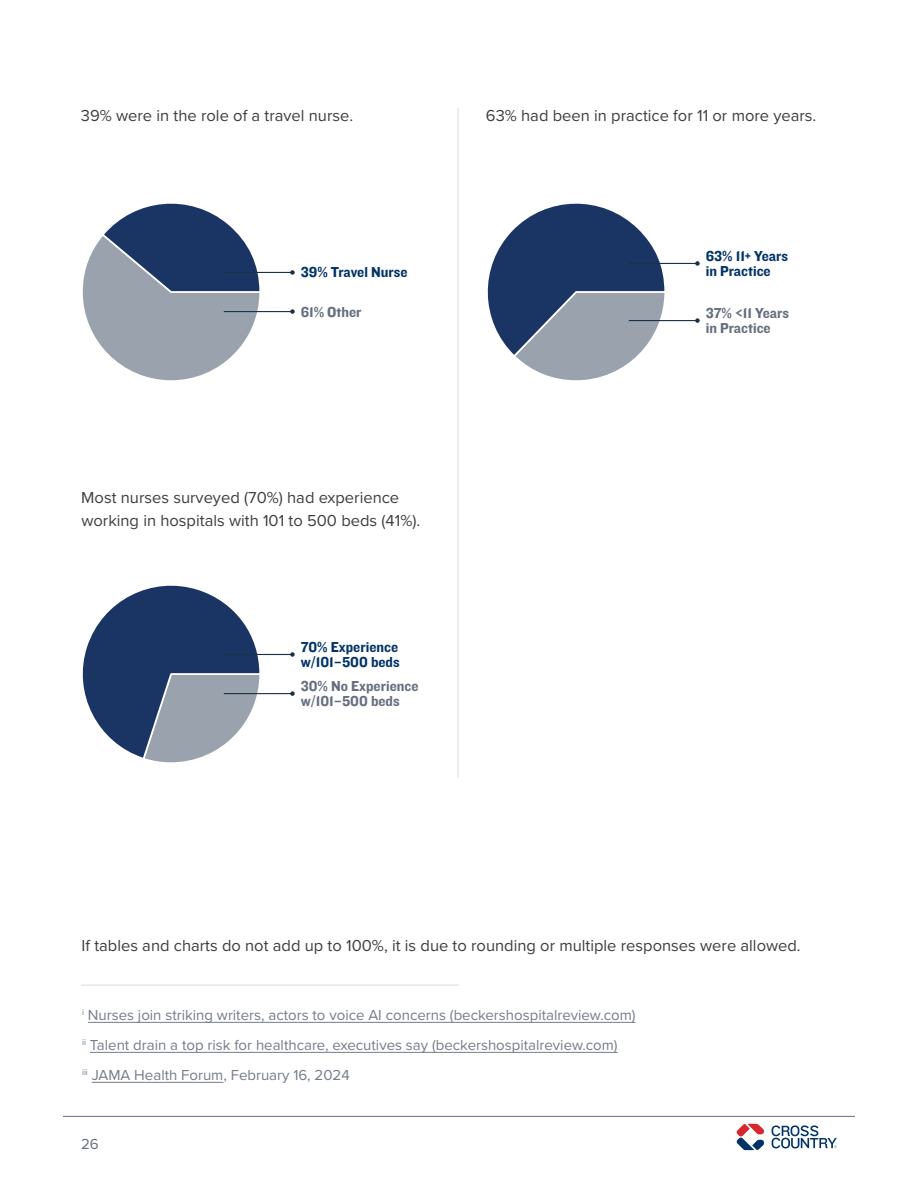
<style>
.page{position:relative;width:918px;height:1188px;background:#fff}
.page>*{position:absolute;margin:0;border:0;box-sizing:border-box;transform-origin:0 0}
.Body_Spacing{font:16.5px/22.5px "Proxima Nova";color:#3e3e3f}
.Body_Spacing-2{font:15px "Proxima Nova";color:#747c8b}
.Chart___label{font:15px/15px "Knockout HTF51 Middleweight";color:#036}
.Chart___label-2{font:15px/15px "Knockout HTF51 Middleweight";color:#656e7e}
.t1{font:15px "Proxima Nova";color:#656e7e}
</style>
<div class="page">
<svg style="left:82px;top:203px;width:179px;height:178px"></svg>
<svg style="left:82px;top:585px;width:179px;height:178px"></svg>
<svg style="left:487px;top:203px;width:179px;height:178px"></svg>
<hr style="left:88px;top:1022px;width:548px;height:1px;background:#747c8b">
<hr style="left:90px;top:1052px;width:528px;height:1px;background:#747c8b">
<hr style="left:92px;top:1082px;width:131px;height:1px;background:#747c8b">
<hr style="left:457px;top:108px;width:2px;height:670px;background:#e6e7e8">
<hr style="left:223px;top:272px;width:69px;height:1px;background:#1a3147">
<svg style="left:290px;top:270px;width:5px;height:5px"></svg>
<hr style="left:224px;top:311px;width:68px;height:1px;background:#1a3147">
<svg style="left:290px;top:309px;width:5px;height:5px"></svg>
<hr style="left:224px;top:654px;width:68px;height:1px;background:#1a3147">
<svg style="left:290px;top:652px;width:5px;height:5px"></svg>
<hr style="left:224px;top:693px;width:68px;height:1px;background:#1a3147">
<svg style="left:290px;top:691px;width:5px;height:5px"></svg>
<hr style="left:629px;top:263px;width:68px;height:1px;background:#1a3147">
<svg style="left:695px;top:261px;width:5px;height:5px"></svg>
<hr style="left:629px;top:320px;width:68px;height:1px;background:#1a3147">
<svg style="left:695px;top:318px;width:5px;height:5px"></svg>
<hr style="left:81px;top:984px;width:378px;height:2px;background:#e6e7e8">
<hr style="left:63px;top:1116px;width:792px;height:1px;background:#656e7e">
<svg style="left:737px;top:1124px;width:27px;height:26px"></svg>
<svg style="left:772px;top:1125px;width:65px;height:23px"></svg>
<p class="Body_Spacing" style="left:81px;top:104px;width:274px">39% were in the role of a travel nurse.</p>
<p class="Chart___label" style="left:301px;top:265px;width:108px">39% Travel Nurse</p>
<p class="Chart___label-2" style="left:301px;top:305px;width:62px">61% Other</p>
<p class="Body_Spacing" style="left:81px;top:486px;width:341px">Most nurses surveyed (70%) had experience working in hospitals with 101 to 500 beds (41%).</p>
<p class="Chart___label" style="left:301px;top:640px;width:100px">70% Experience w/101–500 beds</p>
<p class="Chart___label-2" style="left:301px;top:679px;width:119px">30% No Experience w/101–500 beds</p>
<p class="Body_Spacing" style="left:486px;top:104px;width:332px">63% had been in practice for 11 or more years.</p>
<p class="Chart___label" style="left:706px;top:249px;width:84px">63% 11+ Years in Practice</p>
<p class="Chart___label-2" style="left:706px;top:306px;width:85px">37% &lt;11 Years in Practice</p>
<p class="Body_Spacing" style="left:81px;top:934px;width:721px">If tables and charts do not add up to 100%, it is due to rounding or multiple responses were allowed.</p>
<p class="Body_Spacing-2" style="left:82px;top:1004px;width:555px"><sup>i</sup> Nurses join striking writers, actors to voice AI concerns (beckershospitalreview.com)</p>
<p class="Body_Spacing-2" style="left:82px;top:1034px;width:537px"><sup>ii</sup> Talent drain a top risk for healthcare, executives say (beckershospitalreview.com)</p>
<p class="Body_Spacing-2" style="left:82px;top:1064px;width:269px"><sup>iii</sup> JAMA Health Forum, February 16, 2024</p>
<p class="t1" style="left:81px;top:1132px;width:19px">26</p>
</div>
